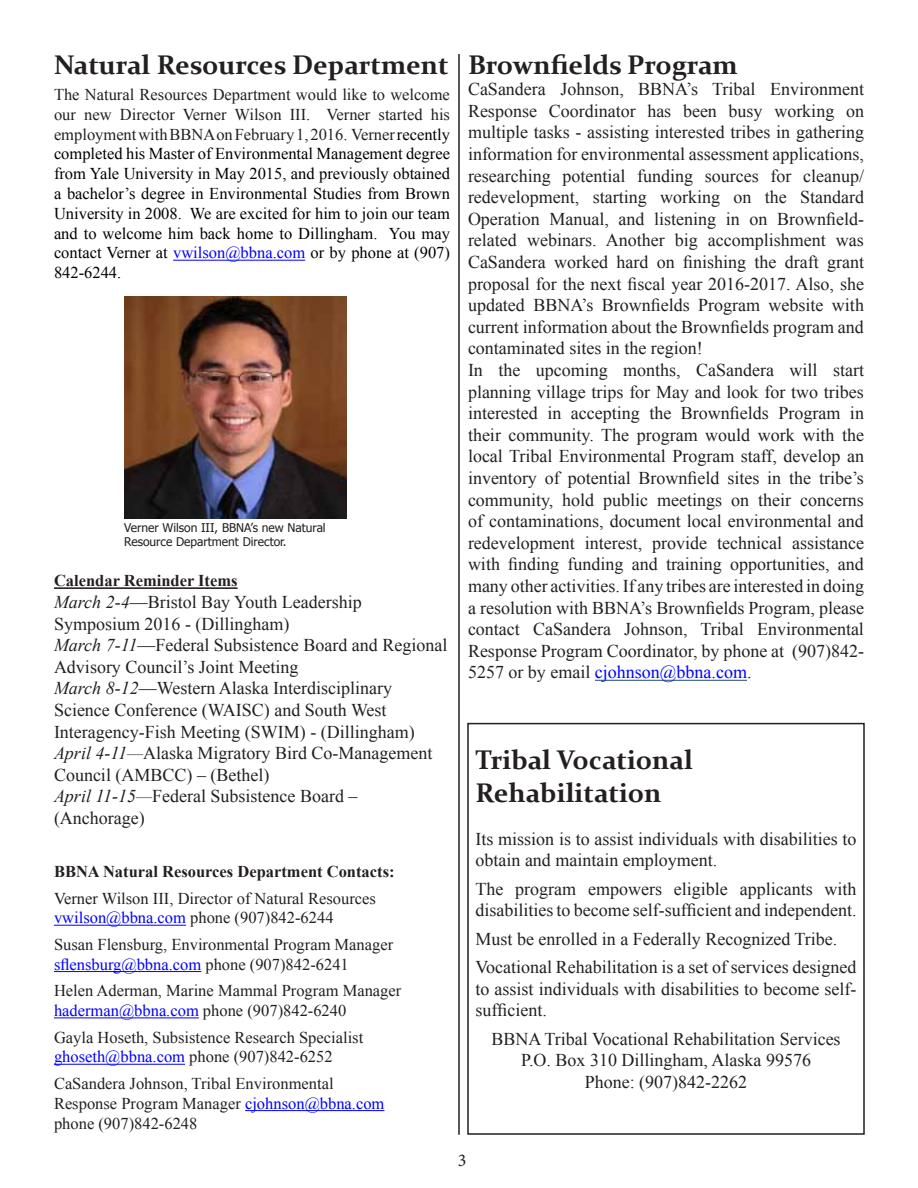
<style>
.page{position:relative;width:918px;height:1188px;background:#fff}
.page>*{position:absolute;margin:0;border:0;box-sizing:border-box;transform-origin:0 0}
.t1{font:700 27px/32.4px "Constantia";color:#231f20}
.t2{font:18px/21.6px "Times New Roman";color:#231f20}
.t3{font:18px "Minion Pro";color:#231f20}
.t4{font:16.5px/19.8px "Times New Roman";color:#000;text-align:justify}
.t5{font:16.5px/19.8px "Times New Roman";color:#231f20}
.t6{font:700 16.5px "Times New Roman";color:#231f20}
.t7{font:12px/14.4px "Tahoma";color:#231f20}
.s1{color:#231f20}
.s2{color:#00f}
.s3{font-style:italic}
</style>
<div class="page">
<hr style="left:595px;top:680px;width:152px;height:1px;background:#1f497d">
<hr style="left:173px;top:260px;width:132px;height:1px;background:#00f">
<img style="left:124px;top:296px;width:222px;height:222px">
<hr style="left:54px;top:587px;width:184px;height:2px;background:#231f20">
<hr style="left:54px;top:925px;width:132px;height:1px;background:#00f">
<hr style="left:54px;top:971px;width:147px;height:1px;background:#00f">
<hr style="left:54px;top:1018px;width:145px;height:1px;background:#00f">
<hr style="left:54px;top:1064px;width:131px;height:1px;background:#00f">
<hr style="left:245px;top:1110px;width:139px;height:1px;background:#00f">
<div style="left:467px;top:723px;width:398px;height:412px;border:2px solid #231f20"></div>
<hr style="left:458px;top:54px;width:2px;height:1081px;background:#231f20">
<h1 class="t1" style="left:54px;top:48px;width:396px">Natural Resources Department</h1>
<p class="t4" style="left:54px;top:84px;width:398px"><span class="s1">The Natural Resources Department would like to welcome our new Director Verner Wilson III. Verner started his employment with BBNA on February 1, 2016. Verner</span> recently completed his Master of Environmental Management degree from Yale University in May 2015, and previously obtained a bachelor’s degree in Environmental Studies from Brown University in 2008. We are excited for him to join our team and to welcome him back home to Dillingham. You may contact Verner at <span class="s2">vwilson@bbna.com</span> or by phone at (907)<br>842-6244.</p>
<p class="t7" style="left:124px;top:520px;width:203px">Verner Wilson III, BBNA’s new Natural<br>Resource Department Director.</p>
<p class="t6" style="left:54px;top:569px;width:185px">Calendar Reminder Items</p>
<p class="t2" style="left:54px;top:591px;width:395px"><span class="s3">March 2-4</span>—Bristol Bay Youth Leadership Symposium 2016 - (Dillingham)<br><span class="s3">March 7-11</span>—Federal Subsistence Board and Regional Advisory Council’s Joint Meeting<br><span class="s3">March 8-12</span>—Western Alaska Interdisciplinary Science Conference (WAISC) and South West Interagency-Fish Meeting (SWIM) - (Dillingham)<br><span class="s3">April 4-11—</span>Alaska Migratory Bird Co-Management Council (AMBCC) – (Bethel)<br><span class="s3">April 11-15—</span>Federal Subsistence Board – (Anchorage)</p>
<p class="t6" style="left:54px;top:860px;width:342px">BBNA Natural Resources Department Contacts:</p>
<p class="t5" style="left:54px;top:888px;width:324px">Verner Wilson III, Director of Natural Resources <span class="s2">vwilson@bbna.com</span> phone (907)842-6244</p>
<p class="t5" style="left:54px;top:934px;width:341px">Susan Flensburg, Environmental Program Manager <span class="s2">sflensburg@bbna.com</span> phone (907)842-6241</p>
<p class="t5" style="left:54px;top:981px;width:349px">Helen Aderman, Marine Mammal Program Manager <span class="s2">haderman@bbna.com</span> phone (907)842-6240</p>
<p class="t5" style="left:54px;top:1027px;width:311px">Gayla Hoseth, Subsistence Research Specialist <span class="s2">ghoseth@bbna.com</span> phone (907)842-6252</p>
<p class="t5" style="left:54px;top:1073px;width:332px">CaSandera Johnson, Tribal Environmental<br>Response Program Manager <span class="s2">cjohnson@bbna.com </span>phone (907)842-6248</p>
<h1 class="t1" style="left:468px;top:47px;width:271px">Brownfields Program</h1>
<p class="t2" style="left:468px;top:78px;width:398px">CaSandera Johnson, BBNA’s Tribal Environment Response Coordinator has been busy working on multiple tasks - assisting interested tribes in gathering information for environmental assessment applications, researching potential funding sources for cleanup/ redevelopment, starting working on the Standard Operation Manual, and listening in on Brownfield&shy;related webinars. Another big accomplishment was CaSandera worked hard on finishing the draft grant proposal for the next fiscal year 2016-2017. Also, she updated BBNA’s Brownfields Program website with current information about the Brownfields program and contaminated sites in the region!<br>In the upcoming months, CaSandera will start planning village trips for May and look for two tribes interested in accepting the Brownfields Program in their community. The program would work with the local Tribal Environmental Program staff, develop an inventory of potential Brownfield sites in the tribe’s community, hold public meetings on their concerns of contaminations, document local environmental and redevelopment interest, provide technical assistance with finding funding and training opportunities, and many other activities. If any tribes are interested in doing a resolution with BBNA’s Brownfields Program, please contact CaSandera Johnson, Tribal Environmental Response Program Coordinator, by phone at (907)842- 5257 or by email <span class="s2">cjohnson@bbna.com.</span></p>
<h1 class="t1" style="left:476px;top:743px;width:219px">Tribal Vocational<br>Rehabilitation</h1>
<p class="t2" style="left:476px;top:828px;width:383px">Its mission is to assist individuals with disabilities to obtain and maintain employment.</p>
<p class="t2" style="left:476px;top:878px;width:383px">The program empowers eligible applicants with disabilities to become self-sufficient and independent.</p>
<p class="t2" style="left:476px;top:924px;width:383px;line-height:28.3px">Must be enrolled in a Federally Recognized Tribe.<br>Vocational Rehabilitation is a set of services designed</p>
<p class="t2" style="left:476px;top:978px;width:383px">to assist individuals with disabilities to become self&shy;sufficient.</p>
<p class="t2" style="left:491px;top:1028px;width:351px;text-align:center">BBNA Tribal Vocational Rehabilitation Services<br>P.O. Box 310 Dillingham, Alaska 99576<br>Phone: (907)842-2262</p>
<p class="t3" style="left:458px;top:1148px;width:10px">3</p>
</div>
